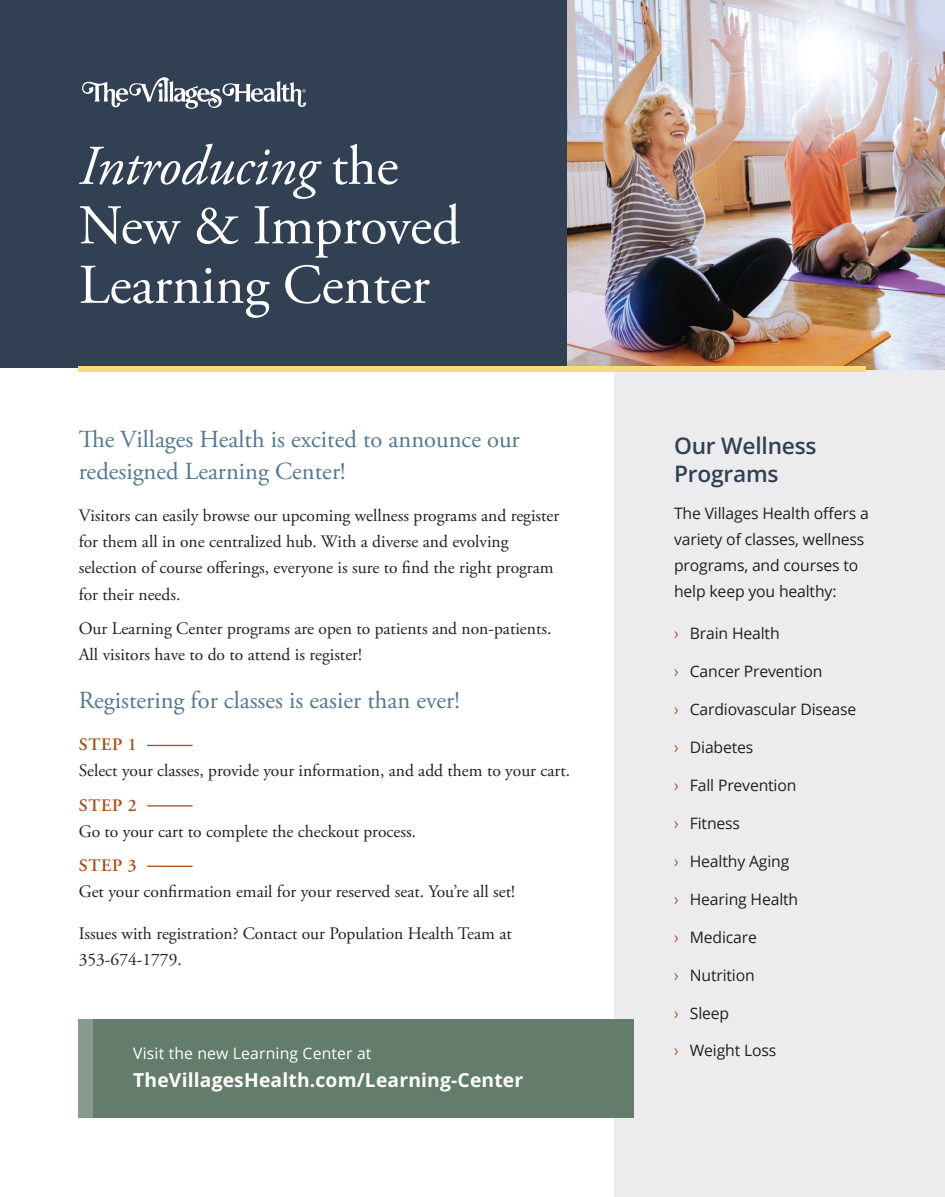
<style>
.page{position:relative;width:945px;height:1197px;background:#fff}
.page>*{position:absolute;margin:0;border:0;box-sizing:border-box;transform-origin:0 0}
.t1{font:56px/59.5px "Adobe Garamond Pro";letter-spacing:-.005em;color:#fff}
.t2{font:24.5px/31.5px "Adobe Garamond Pro";color:#517891}
.t3{font:600 22.75px/28px "Open Sans";letter-spacing:-.01em;color:#314052}
.t4{font:700 19.25px "Open Sans";letter-spacing:.01em;color:#fff}
.t5{font:17.5px/26.2px "Adobe Garamond Pro";color:#231f20}
.t6{font:600 17.5px "Adobe Garamond Pro";letter-spacing:.045em;color:#aa4f14}
.t7{font:15.75px/26.2px "Open Sans";letter-spacing:-.01em;color:#231f20}
.t8{font:15.75px "Open Sans";letter-spacing:.01em;color:#fff}
.s1{font-style:italic}
.s2{font-family:"Myriad Pro";font-size:17.5px;color:#aa4f14}
</style>
<div class="page">
<div style="left:614px;top:289px;width:331px;height:908px;background:#ececee"></div>
<div style="left:0;top:0;width:945px;height:367px;background:#314052"></div>
<div style="left:79px;top:1019px;width:555px;height:99px;background:#637c6c"></div>
<div style="left:79px;top:1019px;width:14px;height:99px;background:#899b8e"></div>
<svg style="left:82px;top:77px;width:224px;height:32px"></svg>
<img style="left:567px;top:0;width:378px;height:370px">
<div style="left:79px;top:366px;width:787px;height:6px;background:#f8da81"></div>
<hr style="left:147px;top:745px;width:46px;height:1px;background:#aa4f14">
<hr style="left:147px;top:805px;width:46px;height:2px;background:#aa4f14">
<hr style="left:147px;top:866px;width:46px;height:1px;background:#aa4f14">
<h1 class="t1" style="left:79px;top:138px;width:383px"><span class="s1">Introducing</span> the<br>New &amp; Improved<br>Learning Center</h1>
<h2 class="t2" style="left:79px;top:425px;width:442px">The Villages Health is excited to announce our redesigned Learning Center!</h2>
<p class="t5" style="left:79px;top:503px;width:482px">Visitors can easily browse our upcoming wellness programs and register for them all in one centralized hub. With a diverse and evolving selection of course offerings, everyone is sure to find the right program for their needs.</p>
<p class="t5" style="left:79px;top:616px;width:474px">Our Learning Center programs are open to patients and non-patients.<br>All visitors have to do to attend is register!</p>
<h2 class="t2" style="left:79px;top:685px;width:382px">Registering for classes is easier than ever!</h2>
<p class="t6" style="left:79px;top:735px;width:59px">STEP 1</p>
<p class="t5" style="left:79px;top:758px;width:493px">Select your classes, provide your information, and add them to your cart.</p>
<p class="t6" style="left:79px;top:795px;width:59px">STEP 2</p>
<p class="t5" style="left:79px;top:819px;width:339px">Go to your cart to complete the checkout process.</p>
<p class="t6" style="left:79px;top:855px;width:59px">STEP 3</p>
<p class="t5" style="left:79px;top:879px;width:438px">Get your confirmation email for your reserved seat. You’re all set!</p>
<p class="t5" style="left:79px;top:921px;width:435px">Issues with registration? Contact our Population Health Team at<br>353-674-1779.</p>
<p class="t8" style="left:133px;top:1042px;width:240px">Visit the new Learning Center at</p>
<p class="t4" style="left:133px;top:1067px;width:392px">TheVillagesHealth.com/Learning-Center</p>
<h3 class="t3" style="left:674px;top:431px;width:144px">Our Wellness<br>Programs</h3>
<p class="t7" style="left:674px;top:499px;width:196px">The Villages Health offers a variety of classes, wellness programs, and courses to help keep you healthy:</p>
<p class="t7" style="left:674px;top:620px;width:107px"><span class="s2">›</span> Brain Health</p>
<p class="t7" style="left:674px;top:658px;width:150px"><span class="s2">›</span> Cancer Prevention</p>
<p class="t7" style="left:674px;top:696px;width:184px"><span class="s2">›</span> Cardiovascular Disease</p>
<p class="t7" style="left:674px;top:734px;width:81px"><span class="s2">›</span> Diabetes</p>
<p class="t7" style="left:674px;top:772px;width:124px"><span class="s2">›</span> Fall Prevention</p>
<p class="t7" style="left:674px;top:810px;width:68px"><span class="s2">›</span> Fitness</p>
<p class="t7" style="left:674px;top:848px;width:117px"><span class="s2">›</span> Healthy Aging</p>
<p class="t7" style="left:674px;top:886px;width:126px"><span class="s2">›</span> Hearing Health</p>
<p class="t7" style="left:674px;top:923px;width:84px"><span class="s2">›</span> Medicare</p>
<p class="t7" style="left:674px;top:961px;width:82px"><span class="s2">›</span> Nutrition</p>
<p class="t7" style="left:674px;top:999px;width:57px"><span class="s2">›</span> Sleep</p>
<p class="t7" style="left:674px;top:1037px;width:104px"><span class="s2">›</span> Weight Loss</p>
</div>
